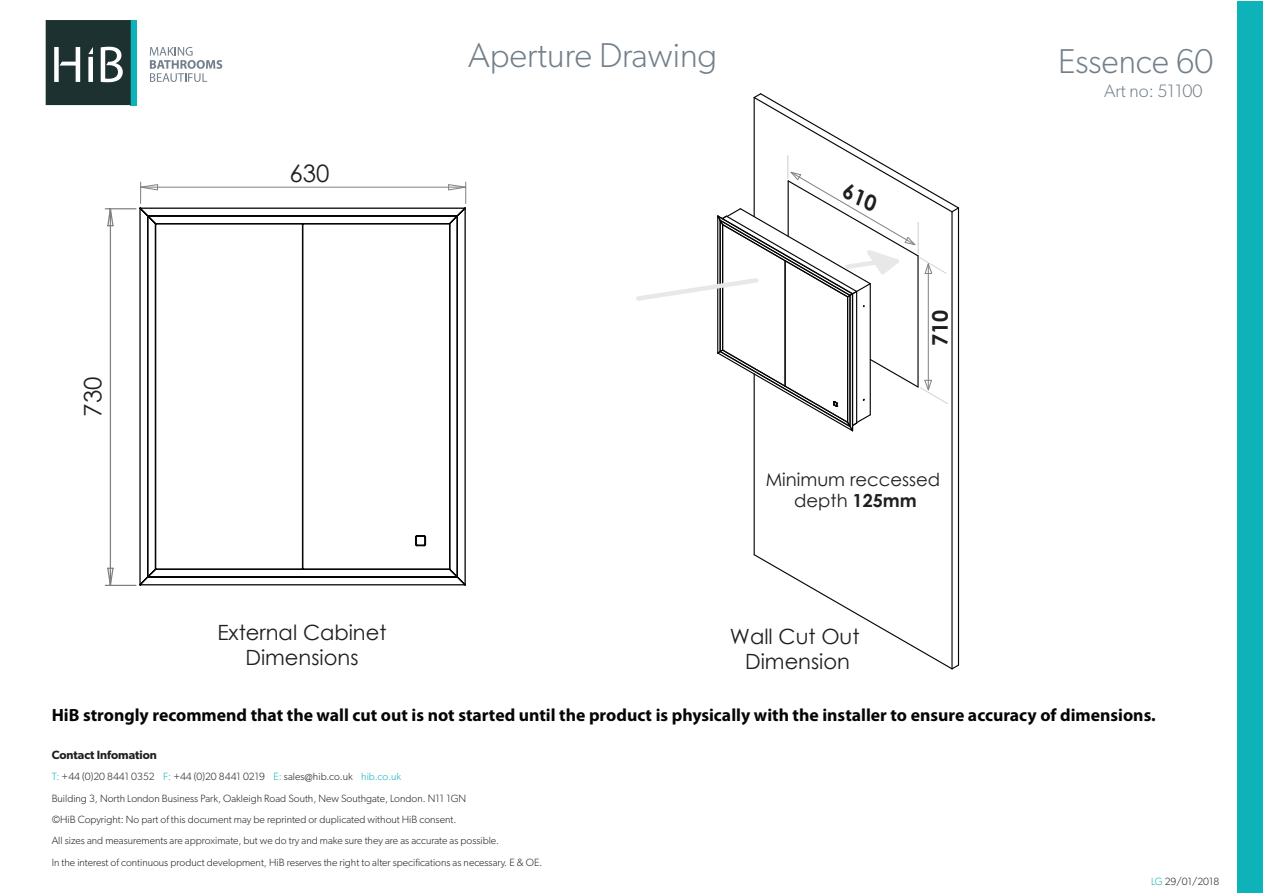
<style>
.page{position:relative;width:1263px;height:893px;background:#fff}
.page>*{position:absolute;margin:0;border:0;box-sizing:border-box;transform-origin:0 0}
.t1{font:300 34.5px "Gibson";color:#73808b}
.t2{font:24.15px "Century Gothic";color:#211e1e}
.t3{font:700 21.45px "Century Gothic";color:#211e1e}
.t4{font:21px/25.2px "Century Gothic";color:#211e1e;text-align:center}
.t5{font:18px/21.6px "Century Gothic";color:#211e1e;text-align:center}
.t6{font:300 18px "Gibson";color:#73808b}
.t7{font:700 17.7px "Myriad Pro";color:#050504}
.t8{font:600 12px "Gibson";color:#211e1e}
.t9{font:300 10.5px/21.3px "Gibson";color:#211e1e}
.s1{font-weight:700}
.s2{color:#0db3b9}
</style>
<div class="page">
<div style="left:1237px;top:1px;width:26px;height:892px;background:#0db3b9"></div>
<div style="left:131px;top:20px;width:6px;height:85px;background:#0db3b9"></div>
<svg style="left:46px;top:20px;width:85px;height:85px;background:#384b4a"></svg>
<svg style="left:150px;top:47px;width:72px;height:35px"></svg>
<hr style="left:958px;top:208px;width:1px;height:457px;background:#050504">
<hr style="left:917px;top:256px;width:1px;height:131px;background:#050504">
<hr style="left:754px;top:374px;width:1px;height:181px;background:#050504">
<svg style="left:753px;top:553px;width:207px;height:117px"></svg>
<hr style="left:951px;top:212px;width:1px;height:457px;background:#050504">
<hr style="left:870px;top:284px;width:1px;height:131px;background:#050504">
<hr style="left:722px;top:225px;width:1px;height:125px;background:#050504">
<hr style="left:720px;top:220px;width:1px;height:131px;background:#050504">
<hr style="left:717px;top:216px;width:1px;height:137px;background:#050504">
<hr style="left:856px;top:291px;width:1px;height:132px;background:#050504">
<hr style="left:849px;top:295px;width:1px;height:131px;background:#050504">
<hr style="left:852px;top:294px;width:1px;height:137px;background:#050504">
<hr style="left:784px;top:261px;width:2px;height:125px;background:#050504">
<hr style="left:847px;top:297px;width:1px;height:125px;background:#050504">
<hr style="left:928px;top:264px;width:1px;height:125px;background:#808180">
<svg style="left:717px;top:348px;width:231px;height:84px"></svg>
<hr style="left:141px;top:187px;width:325px;height:1px;background:#808180">
<svg style="left:448px;top:182px;width:19px;height:21px"></svg>
<svg style="left:104px;top:182px;width:55px;height:404px"></svg>
<svg style="left:138px;top:206px;width:328px;height:380px"></svg>
<svg style="left:636px;top:93px;width:324px;height:215px"></svg>
<h2 class="t2" style="left:76px;top:417px;width:42px;rotate:-90deg">730</h2>
<h2 class="t2" style="left:289px;top:156px;width:42px">630</h2>
<h3 class="t4" style="left:217px;top:620px;width:171px">External Cabinet<br>Dimensions</h3>
<h1 class="t1" style="left:468px;top:34px;width:251px">Aperture Drawing</h1>
<h3 class="t3" style="left:924px;top:346px;width:38px;rotate:-90deg">710</h3>
<h3 class="t5" style="left:766px;top:468px;width:176px">Minimum reccessed depth <span class="s1">125mm</span></h3>
<h3 class="t4" style="left:730px;top:624px;width:131px">Wall Cut Out<br>Dimension</h3>
<h1 class="t1" style="left:1058px;top:40px;width:157px">Essence 60</h1>
<h3 class="t6" style="left:1104px;top:80px;width:100px">Art no: 51100</h3>
<h3 class="t7" style="left:52px;top:703px;width:1105px">HiB strongly recommend that the wall cut out is not started until the product is physically with the installer to ensure accuracy of dimensions.</h3>
<p class="t8" style="left:52px;top:748px;width:107px">Contact Infomation</p>
<p class="t9" style="left:52px;top:766px;width:492px"><span class="s2">T:</span> +44 (0)20 8441 0352 <span class="s2">F:</span> +44 (0)20 8441 0219 <span class="s2">E:</span> sales@hib.co.uk <span class="s2">hib.co.uk<br></span>Building 3, North London Business Park, Oakleigh Road South, New Southgate, London. N11 1GN<br>©HiB Copyright: No part of this document may be reprinted or duplicated without HiB consent.<br>All sizes and measurements are approximate, but we do try and make sure they are as accurate as possible.<br>In the interest of continuous product development, HiB reserves the right to alter specifications as necessary. E &amp; OE.</p>
<p class="t9" style="left:1151px;top:871px;width:70px"><span class="s2">LG</span> 29/01/2018</p>
</div>
